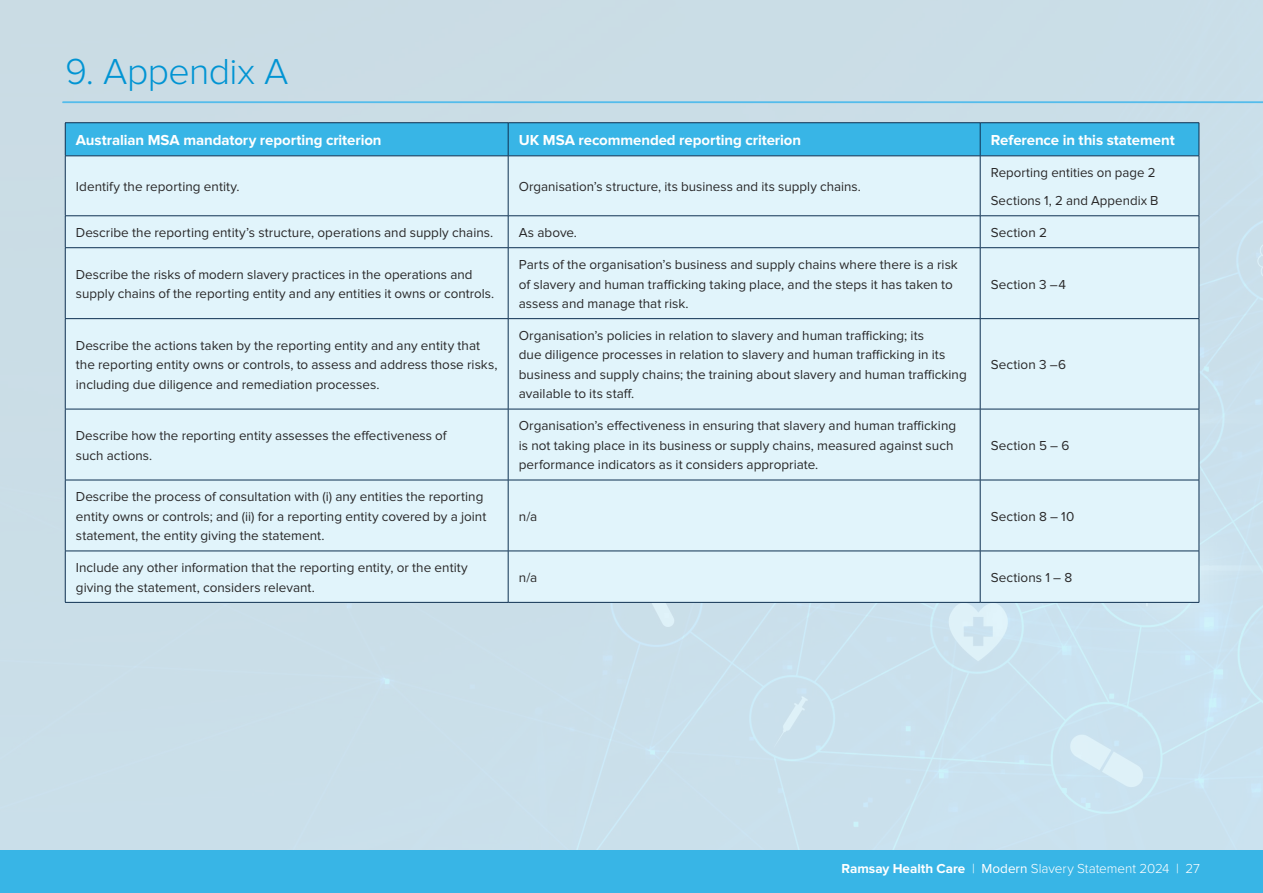
<style>
.page{position:relative;width:1263px;height:893px;background:#fff}
.page>*{position:absolute;margin:0;border:0;box-sizing:border-box;transform-origin:0 0}
.t1{font:300 37.5px "Proxima Nova";letter-spacing:-.015em;color:#0194d3}
.t2{font:700 15px "Proxima Nova";letter-spacing:-.005em;color:#fff}
.t3{font:13.5px/19.5px "Proxima Nova";color:#292829}
.t4{font:300 13.5px "Proxima Nova";color:#fff}
.s1{font-weight:700}
.s2{font-weight:400}
</style>
<div class="page">
<div style="left:0;top:850px;width:1263px;height:43px;background:#38b5e6"></div>
<div style="left:66px;top:123px;width:1133px;height:33px;background:#38b5e6"></div>
<div style="left:66px;top:157px;width:1133px;height:445px;background:#e1f4fb"></div>
<hr style="left:65px;top:122px;width:443px;height:1px;background:#0e3051">
<hr style="left:65px;top:123px;width:1px;height:33px;background:#0e3051">
<hr style="left:508px;top:122px;width:472px;height:1px;background:#0e3051">
<hr style="left:508px;top:123px;width:1px;height:33px;background:#0e3051">
<hr style="left:980px;top:122px;width:219px;height:1px;background:#0e3051">
<hr style="left:980px;top:123px;width:1px;height:33px;background:#0e3051">
<hr style="left:1199px;top:123px;width:1px;height:33px;background:#0e3051">
<hr style="left:65px;top:156px;width:443px;height:1px;background:#0e3051">
<hr style="left:65px;top:156px;width:1px;height:60px;background:#0e3051">
<hr style="left:508px;top:156px;width:472px;height:1px;background:#0e3051">
<hr style="left:508px;top:156px;width:1px;height:60px;background:#0e3051">
<hr style="left:980px;top:156px;width:219px;height:1px;background:#0e3051">
<hr style="left:980px;top:156px;width:1px;height:60px;background:#0e3051">
<hr style="left:1199px;top:156px;width:1px;height:60px;background:#0e3051">
<hr style="left:65px;top:216px;width:443px;height:1px;background:#0e3051">
<hr style="left:65px;top:216px;width:1px;height:31px;background:#0e3051">
<hr style="left:508px;top:216px;width:472px;height:1px;background:#0e3051">
<hr style="left:508px;top:216px;width:1px;height:31px;background:#0e3051">
<hr style="left:980px;top:216px;width:219px;height:1px;background:#0e3051">
<hr style="left:980px;top:216px;width:1px;height:31px;background:#0e3051">
<hr style="left:1199px;top:216px;width:1px;height:31px;background:#0e3051">
<hr style="left:65px;top:247px;width:443px;height:1px;background:#0e3051">
<hr style="left:65px;top:248px;width:1px;height:70px;background:#0e3051">
<hr style="left:508px;top:247px;width:472px;height:1px;background:#0e3051">
<hr style="left:508px;top:248px;width:1px;height:70px;background:#0e3051">
<hr style="left:980px;top:247px;width:219px;height:1px;background:#0e3051">
<hr style="left:980px;top:248px;width:1px;height:70px;background:#0e3051">
<hr style="left:1199px;top:248px;width:1px;height:70px;background:#0e3051">
<hr style="left:65px;top:318px;width:443px;height:1px;background:#0e3051">
<hr style="left:65px;top:319px;width:1px;height:90px;background:#0e3051">
<hr style="left:508px;top:318px;width:472px;height:1px;background:#0e3051">
<hr style="left:508px;top:319px;width:1px;height:90px;background:#0e3051">
<hr style="left:980px;top:318px;width:219px;height:1px;background:#0e3051">
<hr style="left:980px;top:319px;width:1px;height:90px;background:#0e3051">
<hr style="left:1199px;top:319px;width:1px;height:90px;background:#0e3051">
<hr style="left:65px;top:409px;width:443px;height:1px;background:#0e3051">
<hr style="left:65px;top:409px;width:1px;height:71px;background:#0e3051">
<hr style="left:508px;top:409px;width:472px;height:1px;background:#0e3051">
<hr style="left:508px;top:409px;width:1px;height:71px;background:#0e3051">
<hr style="left:980px;top:409px;width:219px;height:1px;background:#0e3051">
<hr style="left:980px;top:409px;width:1px;height:71px;background:#0e3051">
<hr style="left:1199px;top:409px;width:1px;height:71px;background:#0e3051">
<hr style="left:65px;top:480px;width:443px;height:1px;background:#0e3051">
<hr style="left:65px;top:480px;width:1px;height:71px;background:#0e3051">
<hr style="left:508px;top:480px;width:472px;height:1px;background:#0e3051">
<hr style="left:508px;top:480px;width:1px;height:71px;background:#0e3051">
<hr style="left:980px;top:480px;width:219px;height:1px;background:#0e3051">
<hr style="left:980px;top:480px;width:1px;height:71px;background:#0e3051">
<hr style="left:1199px;top:480px;width:1px;height:71px;background:#0e3051">
<hr style="left:65px;top:551px;width:443px;height:1px;background:#0e3051">
<hr style="left:65px;top:551px;width:1px;height:51px;background:#0e3051">
<hr style="left:508px;top:551px;width:472px;height:1px;background:#0e3051">
<hr style="left:508px;top:551px;width:1px;height:51px;background:#0e3051">
<hr style="left:980px;top:551px;width:219px;height:1px;background:#0e3051">
<hr style="left:980px;top:551px;width:1px;height:51px;background:#0e3051">
<hr style="left:1199px;top:551px;width:1px;height:51px;background:#0e3051">
<hr style="left:65px;top:602px;width:443px;height:1px;background:#0e3051">
<hr style="left:508px;top:602px;width:472px;height:1px;background:#0e3051">
<hr style="left:980px;top:602px;width:219px;height:1px;background:#0e3051">
<hr style="left:63px;top:102px;width:1200px;height:1px;background:#54bceb">
<h1 class="t1" style="left:65px;top:50px;width:225px">9. Appendix A</h1>
<p class="t2" style="left:76px;top:132px;width:307px">Australian MSA mandatory reporting criterion</p>
<p class="t2" style="left:519px;top:132px;width:284px">UK MSA recommended reporting criterion</p>
<p class="t2" style="left:991px;top:132px;width:185px">Reference in this statement</p>
<p class="t3" style="left:76px;top:177px;width:165px">Identify the reporting entity.</p>
<p class="t3" style="left:519px;top:177px;width:344px">Organisation’s structure, its business and its supply chains.</p>
<p class="t3" style="left:991px;top:159px;width:169px;line-height:28px">Reporting entities on page 2<br>Sections 1, 2 and Appendix B</p>
<p class="t3" style="left:76px;top:223px;width:419px">Describe the reporting entity’s structure, operations and supply chains.</p>
<p class="t3" style="left:519px;top:223px;width:60px">As above.</p>
<p class="t3" style="left:991px;top:223px;width:58px">Section 2</p>
<p class="t3" style="left:76px;top:265px;width:420px">Describe the risks of modern slavery practices in the operations and supply chains of the reporting entity and any entities it owns or controls.</p>
<p class="t3" style="left:519px;top:255px;width:441px">Parts of the organisation’s business and supply chains where there is a risk of slavery and human trafficking taking place, and the steps it has taken to assess and manage that risk.</p>
<p class="t3" style="left:991px;top:274px;width:77px">Section 3 –4</p>
<p class="t3" style="left:76px;top:336px;width:423px">Describe the actions taken by the reporting entity and any entity that the reporting entity owns or controls, to assess and address those risks, including due diligence and remediation processes.</p>
<p class="t3" style="left:519px;top:326px;width:449px">Organisation’s policies in relation to slavery and human trafficking; its<br>due diligence processes in relation to slavery and human trafficking in its business and supply chains; the training about slavery and human trafficking available to its staff.</p>
<p class="t3" style="left:76px;top:426px;width:372px">Describe how the reporting entity assesses the effectiveness of such actions.</p>
<p class="t3" style="left:519px;top:416px;width:439px">Organisation’s effectiveness in ensuring that slavery and human trafficking is not taking place in its business or supply chains, measured against such performance indicators as it considers appropriate.</p>
<p class="t3" style="left:991px;top:355px;width:77px">Section 3 –6</p>
<p class="t3" style="left:991px;top:436px;width:80px">Section 5 – 6</p>
<p class="t3" style="left:76px;top:487px;width:412px">Describe the process of consultation with (i) any entities the reporting entity owns or controls; and (ii) for a reporting entity covered by a joint statement, the entity giving the statement.</p>
<p class="t3" style="left:519px;top:507px;width:20px">n/a</p>
<p class="t3" style="left:991px;top:507px;width:85px">Section 8 – 10</p>
<p class="t3" style="left:76px;top:558px;width:393px">Include any other information that the reporting entity, or the entity giving the statement, considers relevant.</p>
<p class="t3" style="left:519px;top:568px;width:20px">n/a</p>
<p class="t3" style="left:991px;top:568px;width:83px">Sections 1 – 8</p>
<p class="t4" style="left:841px;top:860px;width:360px"><span class="s1">Ramsay Health Care</span> | <span class="s2">Modern</span> Slavery Statement 2024 | 27</p>
</div>
